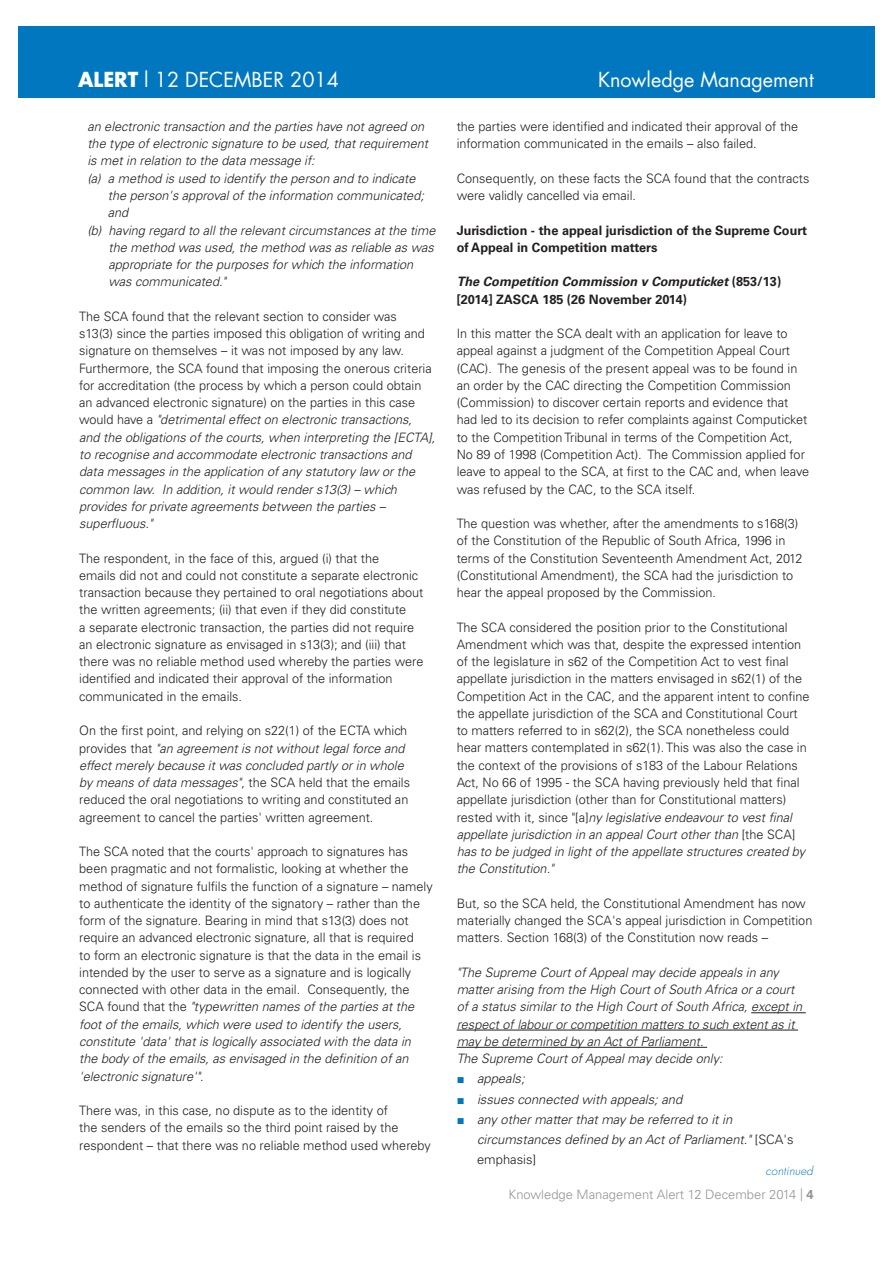
<style>
.page{position:relative;width:893px;height:1263px;background:#fff}
.page>*{position:absolute;margin:0;border:0;box-sizing:border-box;transform-origin:0 0}
.t1{font:20.1px "Futura Std";color:#fff}
.t2{font:300 12.9px/17.2px "Univers LT Std";color:#231f20}
.t3{font:italic 300 12.9px/17.2px "Univers LT Std";color:#231f20}
.t4{font:700 12.9px/17.2px "Univers LT Std";color:#231f20}
.t5{font:300 12.9px "Univers LT Std";color:#939598}
.t6{font:italic 300 11.55px "Futura Std";letter-spacing:.01em;color:#0077be}
.s1{font-weight:700}
.s2{font-style:italic}
.s3{font-family:"Times New Roman";font-weight:400;font-style:normal;color:#0077be}
.s4{font-style:normal}
</style>
<div class="page">
<div style="left:18px;top:26px;width:856px;height:71px;background:#0077be"></div>
<hr style="left:751px;top:1012px;width:54px;height:1px;background:#231f20">
<hr style="left:456px;top:1030px;width:342px;height:1px;background:#231f20">
<hr style="left:456px;top:1047px;width:251px;height:1px;background:#231f20">
<h1 class="t1" style="left:78px;top:70px;width:262px"><span class="s1">ALERT</span> l 12 DECEMBER 2014</h1>
<p class="t3" style="left:87px;top:119px;width:338px">an electronic transaction and the parties have not agreed on</p>
<p class="t3" style="left:87px;top:136px;width:342px">the type of electronic signature to be used, that requirement</p>
<p class="t3" style="left:87px;top:153px;width:229px">is met in relation to the data message if:</p>
<p class="t3" style="left:87px;top:170px;width:329px">(a) a method is used to identify the person and to indicate</p>
<p class="t3" style="left:108px;top:188px;width:317px">the person's approval of the information communicated;</p>
<p class="t3" style="left:108px;top:205px;width:22px">and</p>
<p class="t3" style="left:87px;top:222px;width:349px">(b) having regard to all the relevant circumstances at the time</p>
<p class="t3" style="left:109px;top:239px;width:327px">the method was used, the method was as reliable as was</p>
<p class="t3" style="left:109px;top:257px;width:306px">appropriate for the purposes for which the information</p>
<p class="t3" style="left:109px;top:274px;width:119px">was communicated."</p>
<p class="t2" style="left:79px;top:308px;width:357px">The SCA found that the relevant section to consider was<br>s13(3) since the parties imposed this obligation of writing and signature on themselves – it was not imposed by any law.<br>Furthermore, the SCA found that imposing the onerous criteria for accreditation (the process by which a person could obtain an advanced electronic signature) on the parties in this case would have a <span class="s2">"detrimental effect on electronic transactions, and the obligations of the courts, when interpreting the [ECTA], to recognise and accommodate electronic transactions and data messages in the application of any statutory law or the common law. In addition, it would render s13(3) – which provides for private agreements between the parties – superfluous."</span></p>
<p class="t2" style="left:79px;top:550px;width:346px">The respondent, in the face of this, argued (i) that the<br>emails did not and could not constitute a separate electronic transaction because they pertained to oral negotiations about the written agreements; (ii) that even if they did constitute<br>a separate electronic transaction, the parties did not require an electronic signature as envisaged in s13(3); and (iii) that there was no reliable method used whereby the parties were identified and indicated their approval of the information communicated in the emails.</p>
<p class="t2" style="left:79px;top:723px;width:332px">On the first point, and relying on s22(1) of the ECTA which provides that <span class="s2">"an agreement is not without legal force and effect merely because it was concluded partly or in whole by means of data messages"</span>, the SCA held that the emails reduced the oral negotiations to writing and constituted an agreement to cancel the parties' written agreement.</p>
<p class="t2" style="left:79px;top:844px;width:355px">The SCA noted that the courts' approach to signatures has been pragmatic and not formalistic, looking at whether the method of signature fulfils the function of a signature – namely to authenticate the identity of the signatory – rather than the form of the signature. Bearing in mind that s13(3) does not require an advanced electronic signature, all that is required<br>to form an electronic signature is that the data in the email is intended by the user to serve as a signature and is logically connected with other data in the email. Consequently, the SCA found that the <span class="s2">"typewritten names of the parties at the foot of the emails, which were used to identify the users, constitute 'data' that is logically associated with the data in<br>the body of the emails, as envisaged in the definition of an 'electronic signature'"</span>.</p>
<p class="t2" style="left:79px;top:1103px;width:353px">There was, in this case, no dispute as to the identity of<br>the senders of the emails so the third point raised by the respondent – that there was no reliable method used whereby</p>
<h1 class="t1" style="left:598px;top:70px;width:217px">Knowledge Management</h1>
<p class="t2" style="left:456px;top:119px;width:343px">the parties were identified and indicated their approval of the information communicated in the emails – also failed.</p>
<p class="t2" style="left:456px;top:170px;width:354px">Consequently, on these facts the SCA found that the contracts were validly cancelled via email.</p>
<p class="t4" style="left:456px;top:222px;width:352px">Jurisdiction - the appeal jurisdiction of the Supreme Court of Appeal in Competition matters</p>
<p class="t4" style="left:456px;top:274px;width:326px"><span class="s2">The Competition Commission v Computicket</span> (853/13) [2014] ZASCA 185 (26 November 2014)</p>
<p class="t2" style="left:456px;top:326px;width:354px">In this matter the SCA dealt with an application for leave to appeal against a judgment of the Competition Appeal Court (CAC). The genesis of the present appeal was to be found in an order by the CAC directing the Competition Commission (Commission) to discover certain reports and evidence that had led to its decision to refer complaints against Computicket to the Competition Tribunal in terms of the Competition Act, No 89 of 1998 (Competition Act). The Commission applied for leave to appeal to the SCA, at first to the CAC and, when leave was refused by the CAC, to the SCA itself.</p>
<p class="t2" style="left:456px;top:516px;width:347px">The question was whether, after the amendments to s168(3) of the Constitution of the Republic of South Africa, 1996 in terms of the Constitution Seventeenth Amendment Act, 2012 (Constitutional Amendment), the SCA had the jurisdiction to hear the appeal proposed by the Commission.</p>
<p class="t2" style="left:456px;top:619px;width:354px">The SCA considered the position prior to the Constitutional Amendment which was that, despite the expressed intention of the legislature in s62 of the Competition Act to vest final appellate jurisdiction in the matters envisaged in s62(1) of the Competition Act in the CAC, and the apparent intent to confine the appellate jurisdiction of the SCA and Constitutional Court to matters referred to in s62(2), the SCA nonetheless could hear matters contemplated in s62(1). This was also the case in the context of the provisions of s183 of the Labour Relations Act, No 66 of 1995 - the SCA having previously held that final appellate jurisdiction (other than for Constitutional matters) rested with it, since "[a]<span class="s2">ny legislative endeavour to vest final appellate jurisdiction in an appeal Court other than</span> [the SCA] <span class="s2">has to be judged in light of the appellate structures created by the Constitution."</span></p>
<p class="t2" style="left:456px;top:895px;width:357px">But, so the SCA held, the Constitutional Amendment has now materially changed the SCA's appeal jurisdiction in Competition matters. Section 168(3) of the Constitution now reads –</p>
<p class="t3" style="left:456px;top:965px;width:347px">"The Supreme Court of Appeal may decide appeals in any matter arising from the High Court of South Africa or a court of a status similar to the High Court of South Africa, except in respect of labour or competition matters to such extent as it may be determined by an Act of Parliament.<br>The Supreme Court of Appeal may decide only:</p>
<p class="t3" style="left:456px;top:1071px;width:69px"><span class="s3">■</span> appeals;</p>
<p class="t3" style="left:456px;top:1091px;width:227px"><span class="s3">■</span> issues connected with appeals; and</p>
<p class="t3" style="left:477px;top:1110px;width:318px;line-height:20.1px;text-indent:-20px"><span class="s3">■</span> any other matter that may be referred to it in circumstances defined by an Act of Parliament." <span class="s4">[SCA's emphasis]</span></p>
<p class="t6" style="left:765px;top:1165px;width:49px">continued</p>
<p class="t5" style="left:508px;top:1188px;width:307px">Knowledge Management Alert 12 December 2014 | <span class="s1">4</span></p>
</div>
